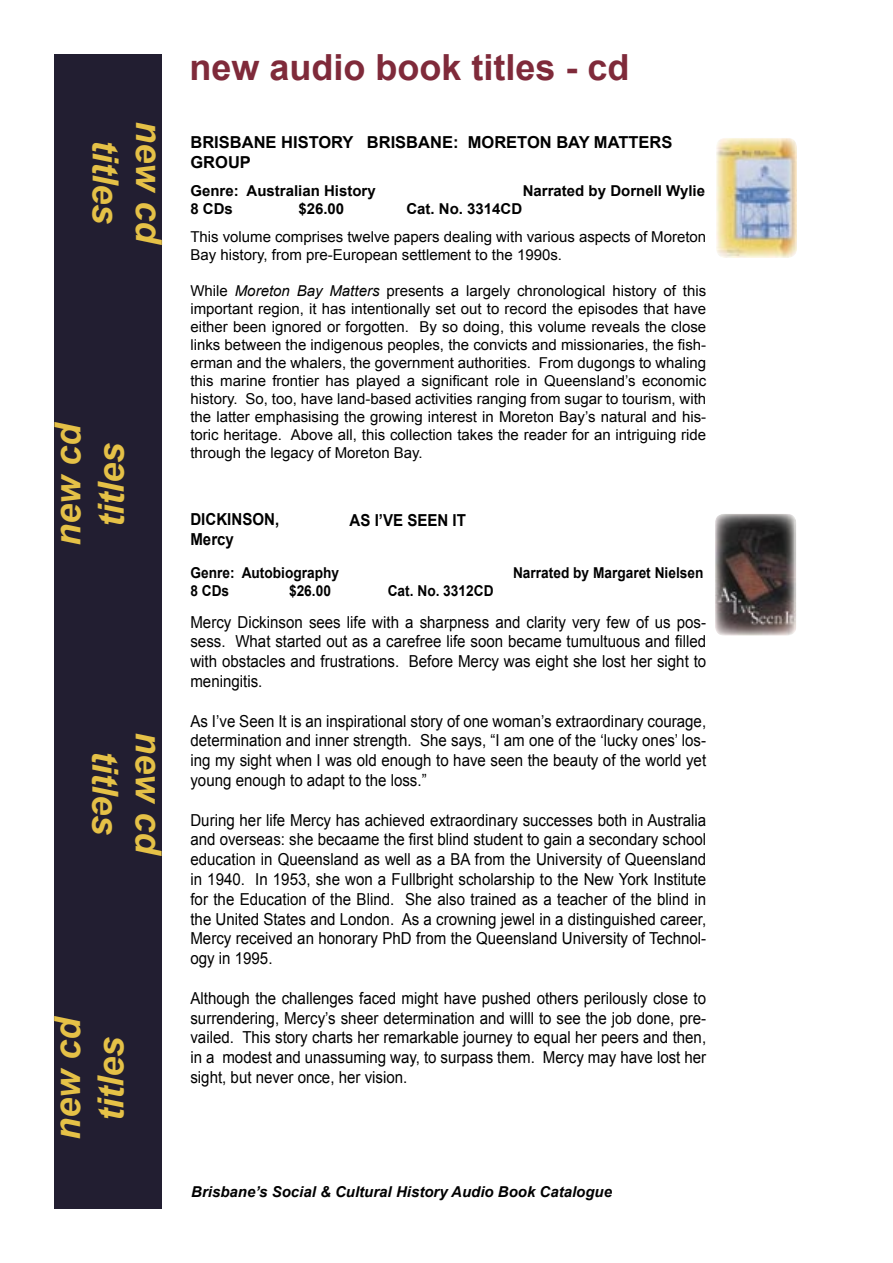
<style>
.page{position:relative;width:893px;height:1263px;background:#fff}
.page>*{position:absolute;margin:0;border:0;box-sizing:border-box;transform-origin:0 0}
.t1{font:italic 700 36px/43.2px "Arial";color:#e5c147;text-align:center}
.t2{font:700 36px "Arial";color:#7f2a3a}
.t3{font:16.5px/19.8px "Arial";color:#000;text-align:justify;scale:.91 1}
.t4{font:700 16.5px/19.8px "Arial";color:#000}
.t5{font:700 16.5px/19.8px "Arial";color:#000;scale:.91 1}
.t6{font:15px/18px "Arial";color:#000}
.t7{font:700 15px "Arial";color:#000}
.t8{font:700 15px "Arial";color:#000;scale:.91 1}
.t9{font:italic 700 15px "Arial";color:#000}
.s1{font-style:italic}
</style>
<div class="page">
<div style="left:55px;top:54px;width:107px;height:1155px;background:#221e31"></div>
<div style="left:54px;top:357px;width:73px;height:257px;background:#221e31"></div>
<div style="left:54px;top:949px;width:70px;height:260px;background:#221e31"></div>
<img style="left:715px;top:514px;width:81px;height:122px;border-radius:9px">
<img style="left:716px;top:138px;width:81px;height:120px;border-radius:9px">
<h1 class="t1" style="left:170px;top:121px;width:126px;rotate:90deg">new cd titles</h1>
<h1 class="t1" style="left:46px;top:546px;width:126px;rotate:-90deg">new cd titles</h1>
<h1 class="t1" style="left:170px;top:732px;width:126px;rotate:90deg">new cd titles</h1>
<h1 class="t1" style="left:46px;top:1140px;width:126px;rotate:-90deg">new cd titles</h1>
<h1 class="t2" style="left:189px;top:47px;width:442px">new audio book titles - cd</h1>
<p class="t4" style="left:190px;top:132px;width:165px">BRISBANE HISTORY<br>GROUP</p>
<p class="t4" style="left:367px;top:133px;width:307px">BRISBANE: MORETON BAY MATTERS</p>
<p class="t7" style="left:190px;top:182px;width:187px">Genre: Australian History</p>
<p class="t7" style="left:523px;top:182px;width:184px">Narrated by Dornell Wylie</p>
<p class="t7" style="left:190px;top:200px;width:44px">8 CDs</p>
<p class="t7" style="left:298px;top:200px;width:47px">$26.00</p>
<p class="t7" style="left:406px;top:200px;width:117px">Cat. No. 3314CD</p>
<p class="t6" style="left:190px;top:228px;width:517px">This volume comprises twelve papers dealing with various aspects of Moreton<br>Bay history, from pre-European settlement to the 1990s.</p>
<p class="t6" style="left:190px;top:282px;width:517px;text-align:justify">While <span class="s1">Moreton Bay Matters</span> presents a largely chronological history of this important region, it has intentionally set out to record the episodes that have either been ignored or forgotten. By so doing, this volume reveals the close links between the indigenous peoples, the convicts and missionaries, the fish&shy;erman and the whalers, the government authorities. From dugongs to whaling this marine frontier has played a significant role in Queensland’s economic history. So, too, have land-based activities ranging from sugar to tourism, with the latter emphasising the growing interest in Moreton Bay’s natural and his&shy;toric heritage. Above all, this collection takes the reader for an intriguing ride through the legacy of Moreton Bay.</p>
<p class="t5" style="left:190px;top:509px;width:99px">DICKINSON,<br>Mercy</p>
<p class="t5" style="left:350px;top:510px;width:129px">AS I’VE SEEN IT</p>
<p class="t8" style="left:190px;top:564px;width:165px">Genre: Autobiography</p>
<p class="t8" style="left:513px;top:564px;width:211px">Narrated by Margaret Nielsen</p>
<p class="t8" style="left:190px;top:582px;width:44px">8 CDs</p>
<p class="t8" style="left:289px;top:582px;width:48px">$26.00</p>
<p class="t8" style="left:388px;top:582px;width:118px">Cat. No. 3312CD</p>
<p class="t3" style="left:190px;top:612px;width:568px">Mercy Dickinson sees life with a sharpness and clarity very few of us pos&shy;sess. What started out as a carefree life soon became tumultuous and filled with obstacles and frustrations. Before Mercy was eight she lost her sight to meningitis.</p>
<p class="t3" style="left:190px;top:711px;width:568px">As I’ve Seen It is an inspirational story of one woman’s extraordinary courage, determination and inner strength. She says, “I am one of the ‘lucky ones’ los&shy;ing my sight when I was old enough to have seen the beauty of the world yet young enough to adapt to the loss.”</p>
<p class="t3" style="left:190px;top:810px;width:568px">During her life Mercy has achieved extraordinary successes both in Australia and overseas: she becaame the first blind student to gain a secondary school education in Queensland as well as a BA from the University of Queensland in 1940. In 1953, she won a Fullbright scholarship to the New York Institute for the Education of the Blind. She also trained as a teacher of the blind in the United States and London. As a crowning jewel in a distinguished career, Mercy received an honorary PhD from the Queensland University of Technol&shy;ogy in 1995.</p>
<p class="t3" style="left:190px;top:988px;width:568px">Although the challenges faced might have pushed others perilously close to surrendering, Mercy’s sheer determination and willl to see the job done, pre&shy;vailed. This story charts her remarkable journey to equal her peers and then, in a modest and unassuming way, to surpass them. Mercy may have lost her sight, but never once, her vision.</p>
<p class="t9" style="left:191px;top:1183px;width:422px">Brisbane’s Social &amp; Cultural History Audio Book Catalogue</p>
</div>
